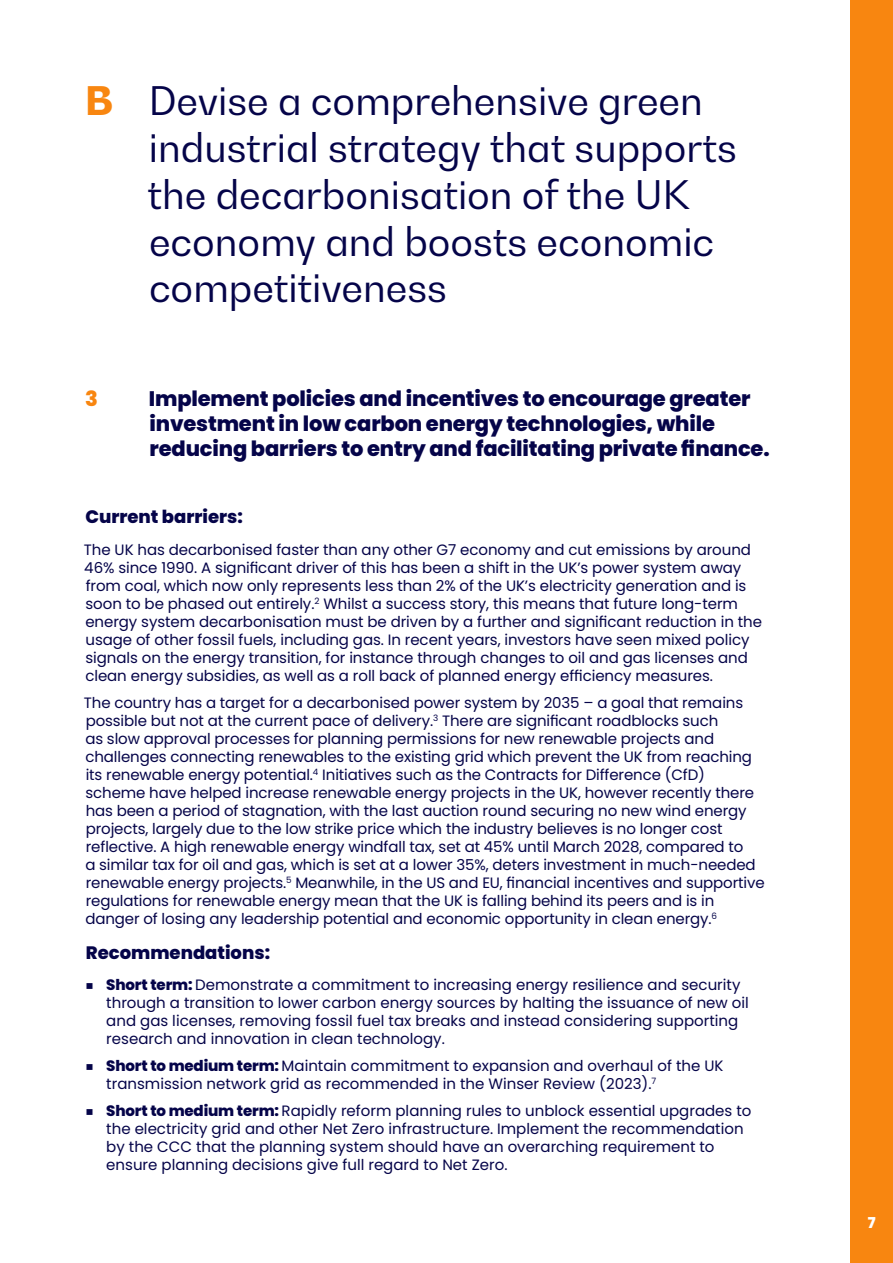
<style>
.page{position:relative;width:893px;height:1263px;background:#fff}
.page>*{position:absolute;margin:0;border:0;box-sizing:border-box;transform-origin:0 0}
.t1{font:39px/46.8px "Bw Gradual DEMO";color:#050449}
.t2{font:800 21px/25.2px "Poppins";letter-spacing:-.01em;color:#050449}
.t3{font:800 21px "Poppins";color:#f88610}
.t4{font:800 18px "Poppins";color:#050449}
.t5{font:15px/18px "Poppins";letter-spacing:-.005em;color:#050449}
.t6{font:800 15px "Poppins";color:#fff}
.s1{font-weight:800;color:#f88610}
.s2{font-weight:800;font-size:30px}
.s3{font-weight:800}
</style>
<div class="page">
<div style="left:850px;top:0;width:43px;height:1263px;background:#f88610"></div>
<h1 class="t1" style="left:147px;top:77px;width:591px;text-indent:-62px"><span class="s1">B</span> Devise a comprehensive green industrial strategy that supports the decarbonisation of the UK economy and boosts economic competitiveness</h1>
<h2 class="t3" style="left:85px;top:386px;width:14px">3</h2>
<h2 class="t2" style="left:149px;top:386px;width:622px">Implement policies and incentives to encourage greater investment in low carbon energy technologies, while reducing barriers to entry and facilitating private finance.</h2>
<p class="t4" style="left:85px;top:506px;width:159px">Current barriers:</p>
<p class="t5" style="left:84px;top:540px;width:680px">The UK has decarbonised faster than any other G7 economy and cut emissions by around 46% since 1990. A significant driver of this has been a shift in the UK’s power system away from coal, which now only represents less than 2% of the UK’s electricity generation and is soon to be phased out entirely.<sup>2</sup> Whilst a success story, this means that future long-term energy system decarbonisation must be driven by a further and significant reduction in the usage of other fossil fuels, including gas. In recent years, investors have seen mixed policy signals on the energy transition, for instance through changes to oil and gas licenses and clean energy subsidies, as well as a roll back of planned energy efficiency measures.</p>
<p class="t5" style="left:84px;top:693px;width:682px">The country has a target for a decarbonised power system by 2035 – a goal that remains possible but not at the current pace of delivery.<sup>3</sup> There are significant roadblocks such<br>as slow approval processes for planning permissions for new renewable projects and challenges connecting renewables to the existing grid which prevent the UK from reaching its renewable energy potential.<sup>4</sup> Initiatives such as the Contracts for Difference (CfD) scheme have helped increase renewable energy projects in the UK, however recently there has been a period of stagnation, with the last auction round securing no new wind energy projects, largely due to the low strike price which the industry believes is no longer cost reflective. A high renewable energy windfall tax, set at 45% until March 2028, compared to<br>a similar tax for oil and gas, which is set at a lower 35%, deters investment in much-needed renewable energy projects.<sup>5</sup> Meanwhile, in the US and EU, financial incentives and supportive regulations for renewable energy mean that the UK is falling behind its peers and is in danger of losing any leadership potential and economic opportunity in clean energy.<sup>6</sup></p>
<p class="t4" style="left:86px;top:942px;width:186px">Recommendations:</p>
<p class="t5" style="left:106px;top:976px;width:644px;text-indent:-21px"><span class="s2">Ќ</span> <span class="s3">Short term:</span> Demonstrate a commitment to increasing energy resilience and security through a transition to lower carbon energy sources by halting the issuance of new oil and gas licenses, removing fossil fuel tax breaks and instead considering supporting research and innovation in clean technology.</p>
<p class="t5" style="left:106px;top:1057px;width:619px;text-indent:-21px"><span class="s2">Ќ</span> <span class="s3">Short to medium term:</span> Maintain commitment to expansion and overhaul of the UK transmission network grid as recommended in the Winser Review (2023).<sup>7</sup></p>
<p class="t5" style="left:106px;top:1102px;width:647px;text-indent:-21px"><span class="s2">Ќ</span> <span class="s3">Short to medium term:</span> Rapidly reform planning rules to unblock essential upgrades to the electricity grid and other Net Zero infrastructure. Implement the recommendation by the CCC that the planning system should have an overarching requirement to ensure planning decisions give full regard to Net Zero.</p>
<p class="t6" style="left:868px;top:1214px;width:9px">7</p>
</div>
